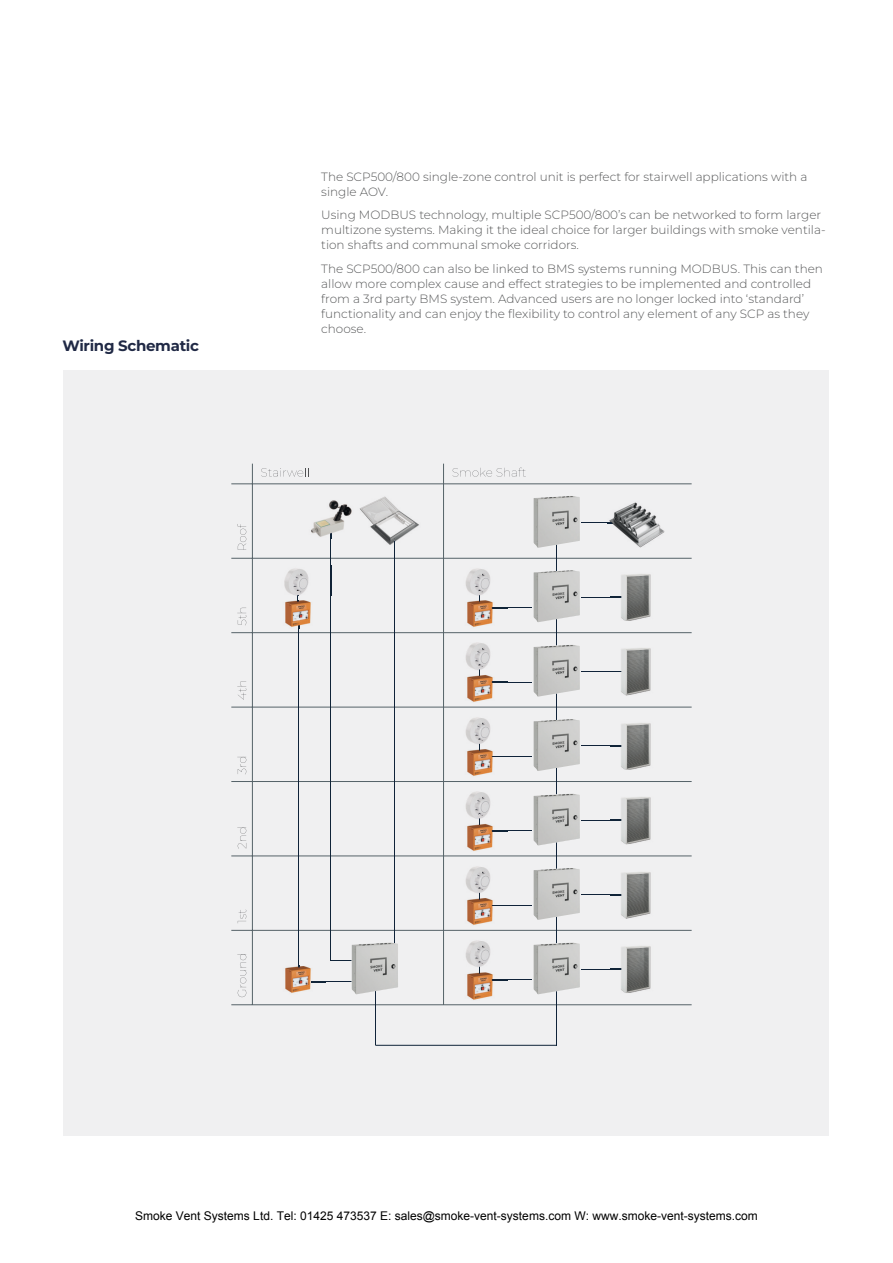
<style>
.page{position:relative;width:893px;height:1263px;background:#fff}
.page>*{position:absolute;margin:0;border:0;box-sizing:border-box;transform-origin:0 0}
.t1{font:100 15px "Montserrat";letter-spacing:-.02em;color:#202945}
.Product_Text_Small{font:100 12px/15px "Montserrat";color:#595a5b}
.t2{font:12px "Arial";color:#000}
</style>
<div class="page">
<div style="left:64px;top:370px;width:765px;height:765px;background:#f0f0f1"></div>
<hr style="left:231px;top:930px;width:461px;height:1px;background:#5b696f">
<hr style="left:231px;top:856px;width:461px;height:1px;background:#5b696f">
<hr style="left:231px;top:781px;width:461px;height:1px;background:#5b696f">
<hr style="left:231px;top:707px;width:461px;height:1px;background:#5b696f">
<hr style="left:231px;top:632px;width:461px;height:1px;background:#5b696f">
<hr style="left:231px;top:558px;width:461px;height:1px;background:#5b696f">
<hr style="left:231px;top:484px;width:461px;height:1px;background:#5b696f">
<hr style="left:231px;top:1004px;width:461px;height:1px;background:#5b696f">
<hr style="left:252px;top:464px;width:1px;height:541px;background:#5b696f">
<hr style="left:299px;top:618px;width:1px;height:349px;background:#12263d">
<hr style="left:330px;top:532px;width:1px;height:429px;background:#11273c">
<hr style="left:394px;top:538px;width:1px;height:421px;background:#12263d">
<img style="left:311px;top:500px;width:41px;height:38px">
<img style="left:359px;top:496px;width:60px;height:49px">
<hr style="left:556px;top:518px;width:1px;height:528px;background:#12263d">
<hr style="left:492px;top:979px;width:40px;height:1px;background:#12263d">
<hr style="left:581px;top:969px;width:40px;height:1px;background:#12263d">
<img style="left:610px;top:946px;width:41px;height:47px">
<hr style="left:492px;top:905px;width:40px;height:1px;background:#12263d">
<hr style="left:581px;top:894px;width:40px;height:1px;background:#12263d">
<img style="left:610px;top:872px;width:41px;height:46px">
<hr style="left:492px;top:830px;width:40px;height:1px;background:#12263d">
<hr style="left:581px;top:820px;width:40px;height:1px;background:#12263d">
<img style="left:610px;top:797px;width:41px;height:47px">
<hr style="left:492px;top:756px;width:40px;height:1px;background:#12263d">
<hr style="left:581px;top:745px;width:40px;height:1px;background:#12263d">
<img style="left:610px;top:723px;width:41px;height:47px">
<hr style="left:492px;top:682px;width:40px;height:1px;background:#12263d">
<hr style="left:581px;top:671px;width:40px;height:1px;background:#12263d">
<img style="left:621px;top:648px;width:30px;height:47px">
<hr style="left:492px;top:607px;width:40px;height:1px;background:#12263d">
<hr style="left:581px;top:597px;width:40px;height:1px;background:#12263d">
<img style="left:610px;top:574px;width:41px;height:47px">
<hr style="left:581px;top:522px;width:40px;height:1px;background:#12263d">
<img style="left:608px;top:502px;width:57px;height:46px">
<svg style="left:608px;top:522px;width:13px;height:1px"></svg>
<hr style="left:443px;top:464px;width:1px;height:541px;background:#5b696f">
<hr style="left:375px;top:1045px;width:182px;height:1px;background:#12263d">
<hr style="left:375px;top:984px;width:1px;height:61px;background:#12263d">
<svg style="left:237px;top:954px;width:9px;height:43px"></svg>
<svg style="left:238px;top:909px;width:8px;height:13px"></svg>
<svg style="left:237px;top:828px;width:9px;height:21px"></svg>
<svg style="left:237px;top:757px;width:9px;height:17px"></svg>
<svg style="left:237px;top:681px;width:9px;height:19px"></svg>
<svg style="left:237px;top:608px;width:9px;height:17px"></svg>
<svg style="left:237px;top:524px;width:9px;height:26px"></svg>
<svg style="left:261px;top:468px;width:48px;height:9px"></svg>
<svg style="left:452px;top:468px;width:74px;height:9px"></svg>
<img style="left:285px;top:966px;width:26px;height:27px">
<img style="left:467px;top:600px;width:41px;height:27px">
<svg style="left:492px;top:607px;width:16px;height:1px"></svg>
<img style="left:465px;top:568px;width:25px;height:28px">
<img style="left:466px;top:940px;width:25px;height:27px">
<img style="left:467px;top:972px;width:41px;height:28px">
<svg style="left:492px;top:979px;width:16px;height:1px"></svg>
<img style="left:467px;top:898px;width:26px;height:27px">
<img style="left:467px;top:824px;width:41px;height:27px">
<svg style="left:492px;top:830px;width:16px;height:1px"></svg>
<img style="left:467px;top:749px;width:26px;height:27px">
<img style="left:467px;top:675px;width:41px;height:27px">
<svg style="left:492px;top:682px;width:16px;height:1px"></svg>
<img style="left:465px;top:866px;width:25px;height:27px">
<img style="left:465px;top:791px;width:25px;height:28px">
<img style="left:465px;top:717px;width:25px;height:27px">
<img style="left:465px;top:642px;width:25px;height:28px">
<img style="left:285px;top:600px;width:26px;height:28px">
<img style="left:284px;top:566px;width:48px;height:30px">
<img style="left:330px;top:566px;width:1px;height:30px">
<img style="left:533px;top:942px;width:47px;height:52px">
<img style="left:533px;top:868px;width:47px;height:52px">
<img style="left:533px;top:794px;width:47px;height:51px">
<img style="left:533px;top:719px;width:47px;height:52px">
<img style="left:533px;top:645px;width:47px;height:52px">
<img style="left:533px;top:570px;width:47px;height:52px">
<img style="left:533px;top:496px;width:47px;height:52px">
<svg style="left:311px;top:945px;width:41px;height:44px"></svg>
<img style="left:352px;top:942px;width:46px;height:52px">
<p class="t1" style="left:62px;top:336px;width:138px">Wiring Schematic</p>
<p class="Product_Text_Small" style="left:321px;top:169px;width:488px">The SCP500/800 single-zone control unit is perfect for stairwell applications with a single AOV.</p>
<p class="Product_Text_Small" style="left:321px;top:207px;width:506px">Using MODBUS technology, multiple SCP500/800’s can be networked to form larger multizone systems. Making it the ideal choice for larger buildings with smoke ventila&shy;tion shafts and communal smoke corridors.</p>
<p class="Product_Text_Small" style="left:321px;top:261px;width:503px">The SCP500/800 can also be linked to BMS systems running MODBUS. This can then allow more complex cause and effect strategies to be implemented and controlled from a 3rd party BMS system. Advanced users are no longer locked into ‘standard’ functionality and can enjoy the flexibility to control any element of any SCP as they choose.</p>
<p class="t2" style="left:135px;top:1207px;width:624px">Smoke Vent Systems Ltd. Tel: 01425 473537 E: sales@smoke-vent-systems.com W: www.smoke-vent-systems.com</p>
</div>
